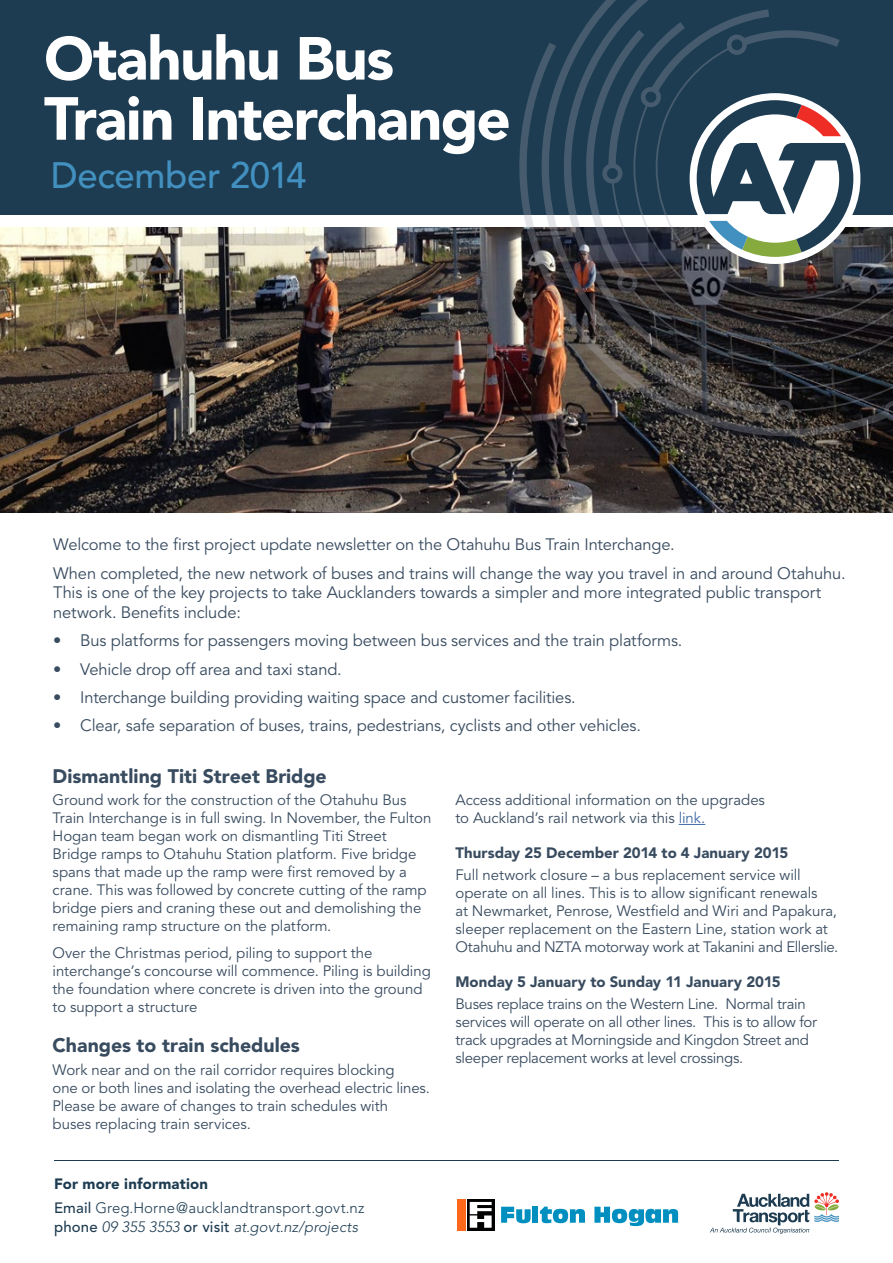
<style>
.page{position:relative;width:893px;height:1263px;background:#fff}
.page>*{position:absolute;margin:0;border:0;box-sizing:border-box;transform-origin:0 0}
.t1{font:900 60.15px/60.2px "Avenir";letter-spacing:-.025em;color:#fff}
.t2{font:500 36.45px "Avenir";letter-spacing:-.01em;color:#4290bf}
.t3{font:900 19.5px "Avenir";color:#384b5f}
.t4{font:16.5px/28.3px "Avenir";letter-spacing:-.01em;color:#384b5f}
.t5{font:15px/18px "Avenir";letter-spacing:-.005em;color:#384b5f}
.t6{font:900 15px "Avenir";color:#384b5f}
.t7{font:300 15px/23.7px "Avenir";letter-spacing:.005em;color:#1e3c51}
.t8{font:italic 300 15px "Avenir";letter-spacing:.005em;color:#1e3c51}
.s1{font-weight:900}
.s2{font-weight:500}
.s3{font-weight:500;font-style:normal}
.s4{color:#416ba7}
</style>
<div class="page">
<img style="left:0;top:228px;width:893px;height:284px">
<div style="left:0;top:0;width:893px;height:214px;background:#1e3c51"></div>
<svg style="left:581px;top:0;width:67px;height:43px"></svg>
<svg style="left:657px;top:9px;width:183px;height:34px"></svg>
<svg style="left:512px;top:43px;width:381px;height:400px"></svg>
<svg style="left:679px;top:824px;width:26px;height:1px"></svg>
<hr style="left:54px;top:1160px;width:785px;height:1px;background:#1e3c51">
<svg style="left:467px;top:1199px;width:28px;height:32px"></svg>
<svg style="left:470px;top:1202px;width:22px;height:26px"></svg>
<svg style="left:501px;top:1207px;width:30px;height:16px"></svg>
<div style="left:532px;top:1206px;width:6px;height:17px;background:#008fbe"></div>
<svg style="left:540px;top:1206px;width:45px;height:17px"></svg>
<svg style="left:594px;top:1207px;width:84px;height:19px"></svg>
<div style="left:457px;top:1199px;width:9px;height:32px;background:#ff671b"></div>
<svg style="left:710px;top:1192px;width:129px;height:42px"></svg>
<h1 class="t1" style="left:44px;top:28px;width:468px">Otahuhu Bus<br>Train Interchange</h1>
<h2 class="t2" style="left:51px;top:154px;width:257px">December 2014</h2>
<p class="t4" style="left:53px;top:531px;width:794px">Welcome to the first project update newsletter on the Otahuhu Bus Train Interchange.<br>When completed, the new network of buses and trains will change the way you travel in and around Otahuhu.</p>
<p class="t4" style="left:53px;top:583px;width:769px;line-height:19.8px">This is one of the key projects to take Aucklanders towards a simpler and more integrated public transport network. Benefits include:</p>
<p class="t4" style="left:53px;top:627px;width:631px">• Bus platforms for passengers moving between bus services and the train platforms.</p>
<p class="t4" style="left:53px;top:655px;width:290px">• Vehicle drop off area and taxi stand.</p>
<p class="t4" style="left:53px;top:684px;width:524px">• Interchange building providing waiting space and customer facilities.</p>
<p class="t4" style="left:53px;top:712px;width:589px">• Clear, safe separation of buses, trains, pedestrians, cyclists and other vehicles.</p>
<h3 class="t3" style="left:53px;top:765px;width:276px">Dismantling Titi Street Bridge</h3>
<p class="t5" style="left:53px;top:792px;width:380px">Ground work for the construction of the Otahuhu Bus Train Interchange is in full swing. In November, the Fulton Hogan team began work on dismantling Titi Street Bridge ramps to Otahuhu Station platform. Five bridge spans that made up the ramp were first removed by a crane. This was followed by concrete cutting of the ramp bridge piers and craning these out and demolishing the remaining ramp structure on the platform.</p>
<p class="t5" style="left:53px;top:944px;width:380px">Over the Christmas period, piling to support the interchange’s concourse will commence. Piling is building the foundation where concrete is driven into the ground to support a structure</p>
<h3 class="t3" style="left:53px;top:1034px;width:249px">Changes to train schedules</h3>
<p class="t5" style="left:53px;top:1061px;width:379px">Work near and on the rail corridor requires blocking<br>one or both lines and isolating the overhead electric lines.<br>Please be aware of changes to train schedules with buses replacing train services.</p>
<p class="t7" style="left:54px;top:1172px;width:312px"><span class="s1">For more information<br></span><span class="s2">Email</span> Greg.Horne@aucklandtransport.govt.nz</p>
<p class="t8" style="left:54px;top:1218px;width:306px"><span class="s3">phone</span> 09 355 3553 <span class="s3">or visit</span> at.govt.nz/projects</p>
<p class="t5" style="left:455px;top:791px;width:311px">Access additional information on the upgrades to Auckland’s rail network via this <span class="s4">link.</span></p>
<p class="t6" style="left:455px;top:844px;width:334px">Thursday 25 December 2014 to 4 January 2015</p>
<p class="t5" style="left:455px;top:866px;width:384px">Full network closure – a bus replacement service will operate on all lines. This is to allow significant renewals<br>at Newmarket, Penrose, Westfield and Wiri and Papakura, sleeper replacement on the Eastern Line, station work at Otahuhu and NZTA motorway work at Takanini and Ellerslie.</p>
<p class="t6" style="left:455px;top:973px;width:327px">Monday 5 January to Sunday 11 January 2015</p>
<p class="t5" style="left:455px;top:996px;width:363px">Buses replace trains on the Western Line. Normal train services will operate on all other lines. This is to allow for track upgrades at Morningside and Kingdon Street and sleeper replacement works at level crossings.</p>
</div>
